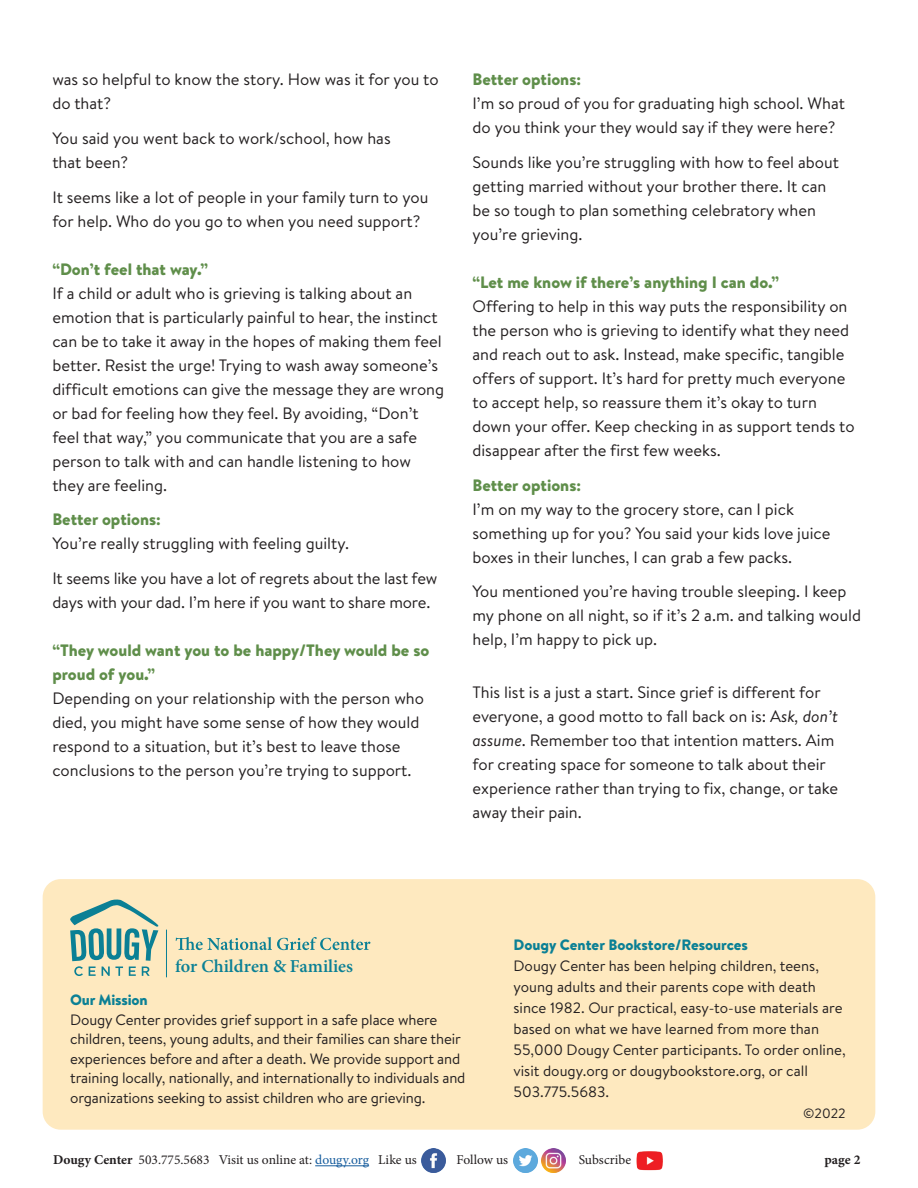
<style>
.page{position:relative;width:918px;height:1188px;background:#fff}
.page>*{position:absolute;margin:0;border:0;box-sizing:border-box;transform-origin:0 0}
.t1{font:600 18.3px "Minion Pro";color:#0b8095}
.t2{font:16.5px/24px "Brandon Text";color:#231f20}
.t3{font:15px/21px "Brandon Text";letter-spacing:-.01em;color:#231f20}
.t4{font:13.5px "Minion Pro";color:#231f20}
.t5{font:700 13.5px "Minion Pro";color:#231f20}
.t6{font:13.5px "Brandon Text";color:#231f20}
.s1{font-weight:900;color:#5f8e4a}
.s2{font-style:italic}
.s3{font-weight:900;color:#0b8095}
.s4{font-weight:700;color:#fff}
.s5{font-weight:700}
.s6{color:#175d9e}
</style>
<div class="page">
<hr style="left:315px;top:1165px;width:54px;height:1px;background:#175d9e">
<img style="left:422px;top:1149px;width:23px;height:23px">
<img style="left:514px;top:1149px;width:23px;height:23px">
<img style="left:636px;top:1151px;width:27px;height:20px">
<img style="left:542px;top:1148px;width:24px;height:24px">
<div style="left:43px;top:879px;width:832px;height:251px;background:#fee9bf;border-radius:18px"></div>
<svg style="left:70px;top:900px;width:88px;height:76px"></svg>
<svg style="left:176px;top:937px;width:194px;height:13px"></svg>
<hr style="left:166px;top:930px;width:1px;height:47px;background:#0b8095">
<p class="t2" style="left:52px;top:67px;width:388px">was so helpful to know the story. How was it for you to do that?</p>
<p class="t2" style="left:52px;top:126px;width:340px">You said you went back to work/school, how has that been?</p>
<p class="t2" style="left:52px;top:184px;width:378px">It seems like a lot of people in your family turn to you for help. Who do you go to when you need support?</p>
<p class="t2" style="left:52px;top:256px;width:393px"><span class="s1">“Don’t feel that way.”<br></span>If a child or adult who is grieving is talking about an emotion that is particularly painful to hear, the instinct can be to take it away in the hopes of making them feel better. Resist the urge! Trying to wash away someone’s difficult emotions can give the message they are wrong or bad for feeling how they feel. By avoiding, “Don’t feel that way,” you communicate that you are a safe person to talk with and can handle listening to how they are feeling.</p>
<p class="t2" style="left:52px;top:507px;width:298px"><span class="s1">Better options:<br></span>You’re really struggling with feeling guilty.</p>
<p class="t2" style="left:52px;top:566px;width:387px">It seems like you have a lot of regrets about the last few days with your dad. I’m here if you want to share more.</p>
<p class="t2" style="left:52px;top:638px;width:378px"><span class="s1">“They would want you to be happy/They would be so proud of you.”<br></span>Depending on your relationship with the person who died, you might have some sense of how they would respond to a situation, but it’s best to leave those conclusions to the person you’re trying to support.</p>
<p class="t2" style="left:472px;top:67px;width:374px"><span class="s1">Better options:<br></span>I’m so proud of you for graduating high school. What do you think your they would say if they were here?</p>
<p class="t2" style="left:472px;top:150px;width:368px">Sounds like you’re struggling with how to feel about getting married without your brother there. It can be so tough to plan something celebratory when you’re grieving.</p>
<p class="t2" style="left:472px;top:270px;width:384px"><span class="s1">“Let me know if there’s anything I can do.”<br></span>Offering to help in this way puts the responsibility on the person who is grieving to identify what they need and reach out to ask. Instead, make specific, tangible offers of support. It’s hard for pretty much everyone to accept help, so reassure them it’s okay to turn down your offer. Keep checking in as support tends to disappear after the first few weeks.</p>
<p class="t2" style="left:472px;top:472px;width:359px"><span class="s1">Better options:<br></span>I’m on my way to the grocery store, can I pick something up for you? You said your kids love juice boxes in their lunches, I can grab a few packs.</p>
<p class="t2" style="left:472px;top:579px;width:390px">You mentioned you’re having trouble sleeping. I keep my phone on all night, so if it’s 2 a.m. and talking would help, I’m happy to pick up.</p>
<p class="t2" style="left:472px;top:680px;width:367px">This list is a just a start. Since grief is different for everyone, a good motto to fall back on is: A<span class="s2">sk, don’t assume</span>. Remember too that intention matters. Aim for creating space for someone to talk about their experience rather than trying to fix, change, or take away their pain.</p>
<p class="t1" style="left:175px;top:953px;width:179px">for Children &amp; Families</p>
<p class="t3" style="left:70px;top:990px;width:397px;line-height:19.5px"><span class="s3">Our Mission<br></span>Dougy Center provides grief support in a safe place where children, teens, young adults, and their families can share their experiences before and after a death. We provide support and training locally, nationally, and internationally to individuals and organizations seeking to assist children who are grieving.</p>
<p class="t3" style="left:514px;top:934px;width:334px"><span class="s3">Dougy Center Bookstore/Resources<br></span>Dougy Center has been helping children, teens, young adults and their parents cope with death since 1982. Our practical, easy-to-use materials are based on what we have learned from more than 55,000 Dougy Center participants. To order online, visit dougy.org or dougybookstore.org, or call 503.775.5683.</p>
<p class="t6" style="left:803px;top:1104px;width:44px">©2022</p>
<p class="t4" style="left:29px;top:1151px;width:389px"><span class="s4">The</span> <span class="s5">Dougy Center</span> 503.775.5683 Visit us online at: <span class="s6">dougy.org</span> Like us</p>
<p class="t4" style="left:457px;top:1151px;width:53px">Follow us</p>
<p class="t4" style="left:579px;top:1151px;width:54px">Subscribe</p>
<p class="t5" style="left:824px;top:1151px;width:38px">page 2</p>
</div>
